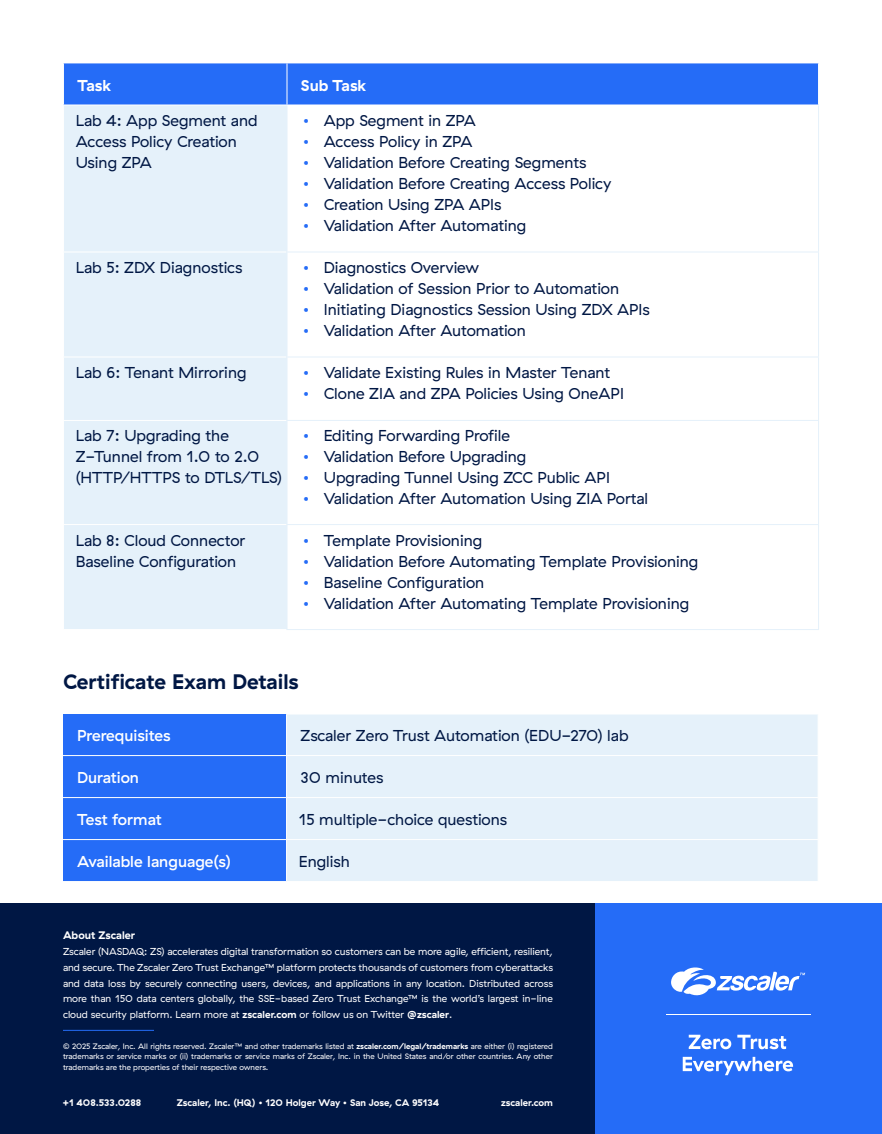
<style>
.page{position:relative;width:882px;height:1134px;background:#fff}
.page>*{position:absolute;margin:0;border:0;box-sizing:border-box;transform-origin:0 0}
.t1{font:700 21px "GT Haptik ZS";color:#001744}
.t2{font:15.75px/21px "GT Haptik ZS";color:#001744}
.t3{font:500 15.75px "GT Haptik ZS";color:#fff}
.t4{font:700 15.75px "GT Haptik ZS";color:#fff}
.t5{font:700 10.94px "GT Haptik ZS";color:#fff}
.t6{font:10.06px/15.8px "GT Haptik ZS";color:#fff;text-align:justify}
.t7{font:700 9.62px "GT Haptik ZS";color:#fff}
.t8{font:7.88px/10.5px "GT Haptik ZS";color:#fff;text-align:justify}
.s1{color:#256cf7}
.s2{font-weight:700}
</style>
<div class="page">
<div style="left:0;top:903px;width:595px;height:231px;background:#001744"></div>
<div style="left:595px;top:903px;width:287px;height:231px;background:#256cf7"></div>
<hr style="left:63px;top:1030px;width:91px;height:1px;background:#256cf7">
<div style="left:63px;top:714px;width:223px;height:167px;background:#256cf7"></div>
<div style="left:287px;top:715px;width:531px;height:166px;background:#e5f1fa"></div>
<hr style="left:63px;top:755px;width:223px;height:1px;background:#fff">
<hr style="left:63px;top:797px;width:223px;height:1px;background:#fff">
<hr style="left:63px;top:839px;width:223px;height:1px;background:#fff">
<hr style="left:286px;top:755px;width:533px;height:1px;background:#fff">
<hr style="left:286px;top:797px;width:533px;height:1px;background:#fff">
<hr style="left:286px;top:839px;width:533px;height:1px;background:#fff">
<div style="left:64px;top:63px;width:754px;height:42px;background:#256cf7"></div>
<div style="left:64px;top:106px;width:223px;height:523px;background:#e5f1fa"></div>
<hr style="left:287px;top:63px;width:1px;height:42px;background:#fff">
<hr style="left:63px;top:252px;width:224px;height:1px;background:#fff">
<hr style="left:63px;top:357px;width:224px;height:1px;background:#fff">
<hr style="left:63px;top:420px;width:224px;height:1px;background:#fff">
<hr style="left:63px;top:524px;width:224px;height:1px;background:#fff">
<hr style="left:287px;top:105px;width:1px;height:147px;background:#e5f1fa">
<hr style="left:287px;top:252px;width:1px;height:105px;background:#e5f1fa">
<hr style="left:287px;top:357px;width:1px;height:63px;background:#e5f1fa">
<hr style="left:287px;top:421px;width:1px;height:103px;background:#e5f1fa">
<hr style="left:287px;top:525px;width:1px;height:104px;background:#e5f1fa">
<hr style="left:818px;top:105px;width:1px;height:147px;background:#e5f1fa">
<hr style="left:818px;top:252px;width:1px;height:105px;background:#e5f1fa">
<hr style="left:818px;top:357px;width:1px;height:63px;background:#e5f1fa">
<hr style="left:818px;top:421px;width:1px;height:103px;background:#e5f1fa">
<hr style="left:818px;top:525px;width:1px;height:104px;background:#e5f1fa">
<hr style="left:287px;top:252px;width:532px;height:1px;background:#e5f1fa">
<hr style="left:287px;top:357px;width:532px;height:1px;background:#e5f1fa">
<hr style="left:287px;top:420px;width:532px;height:1px;background:#e5f1fa">
<hr style="left:287px;top:524px;width:532px;height:1px;background:#e5f1fa">
<hr style="left:287px;top:629px;width:532px;height:1px;background:#e5f1fa">
<hr style="left:666px;top:1014px;width:144px;height:1px;background:#fff">
<svg style="left:671px;top:967px;width:134px;height:29px"></svg>
<svg style="left:689px;top:1035px;width:42px;height:14px"></svg>
<svg style="left:737px;top:1035px;width:49px;height:14px"></svg>
<svg style="left:683px;top:1057px;width:110px;height:18px"></svg>
<p class="t4" style="left:77px;top:75px;width:35px">Task</p>
<p class="t4" style="left:301px;top:75px;width:67px">Sub Task</p>
<p class="t2" style="left:76px;top:110px;width:183px">Lab 4: App Segment and<br>Access Policy Creation<br>Using ZPA</p>
<p class="t2" style="left:303px;top:110px;width:175px"><span class="s1">•</span> App Segment in ZPA</p>
<p class="t2" style="left:303px;top:131px;width:171px"><span class="s1">•</span> Access Policy in ZPA</p>
<p class="t2" style="left:303px;top:152px;width:285px"><span class="s1">•</span> Validation Before Creating Segments</p>
<p class="t2" style="left:303px;top:173px;width:310px"><span class="s1">•</span> Validation Before Creating Access Policy</p>
<p class="t2" style="left:303px;top:194px;width:200px"><span class="s1">•</span> Creation Using ZPA APIs</p>
<p class="t2" style="left:303px;top:215px;width:225px"><span class="s1">•</span> Validation After Automating</p>
<p class="t2" style="left:76px;top:257px;width:168px">Lab 5: ZDX Diagnostics</p>
<p class="t2" style="left:303px;top:257px;width:178px"><span class="s1">•</span> Diagnostics Overview</p>
<p class="t2" style="left:303px;top:278px;width:318px"><span class="s1">•</span> Validation of Session Prior to Automation</p>
<p class="t2" style="left:303px;top:299px;width:349px"><span class="s1">•</span> Initiating Diagnostics Session Using ZDX APIs</p>
<p class="t2" style="left:303px;top:320px;width:225px"><span class="s1">•</span> Validation After Automation</p>
<p class="t2" style="left:76px;top:362px;width:172px">Lab 6: Tenant Mirroring</p>
<p class="t2" style="left:303px;top:362px;width:309px"><span class="s1">•</span> Validate Existing Rules in Master Tenant</p>
<p class="t2" style="left:303px;top:383px;width:323px"><span class="s1">•</span> Clone ZIA and ZPA Policies Using OneAPI</p>
<p class="t2" style="left:76px;top:425px;width:208px">Lab 7: Upgrading the<br>Z-Tunnel from 1.0 to 2.0 (HTTP/HTTPS to DTLS/TLS)</p>
<p class="t2" style="left:303px;top:425px;width:209px"><span class="s1">•</span> Editing Forwarding Profile</p>
<p class="t2" style="left:303px;top:446px;width:225px"><span class="s1">•</span> Validation Before Upgrading</p>
<p class="t2" style="left:303px;top:467px;width:309px"><span class="s1">•</span> Upgrading Tunnel Using ZCC Public API</p>
<p class="t2" style="left:303px;top:488px;width:347px"><span class="s1">•</span> Validation After Automation Using ZIA Portal</p>
<p class="t2" style="left:76px;top:530px;width:171px">Lab 8: Cloud Connector<br>Baseline Configuration</p>
<p class="t2" style="left:303px;top:530px;width:181px"><span class="s1">•</span> Template Provisioning</p>
<p class="t2" style="left:303px;top:551px;width:397px"><span class="s1">•</span> Validation Before Automating Template Provisioning</p>
<p class="t2" style="left:303px;top:572px;width:183px"><span class="s1">•</span> Baseline Configuration</p>
<p class="t2" style="left:303px;top:593px;width:388px"><span class="s1">•</span> Validation After Automating Template Provisioning</p>
<h1 class="t1" style="left:63px;top:669px;width:237px">Certificate Exam Details</h1>
<p class="t3" style="left:77px;top:726px;width:95px">Prerequisites</p>
<p class="t2" style="left:301px;top:725px;width:329px">Zscaler Zero Trust Automation (EDU-270) lab</p>
<p class="t3" style="left:77px;top:768px;width:64px">Duration</p>
<p class="t2" style="left:301px;top:767px;width:84px">30 minutes</p>
<p class="t3" style="left:77px;top:810px;width:86px">Test format</p>
<p class="t2" style="left:299px;top:809px;width:210px">15 multiple-choice questions</p>
<p class="t3" style="left:77px;top:852px;width:156px">Available language(s)</p>
<p class="t2" style="left:299px;top:851px;width:53px">English</p>
<p class="t5" style="left:63px;top:929px;width:74px">About Zscaler</p>
<p class="t6" style="left:63px;top:944px;width:492px">Zscaler (NASDAQ: ZS) accelerates digital transformation so customers can be more agile, efficient, resilient, and secure. The Zscaler Zero Trust Exchange™ platform protects thousands of customers from cyberattacks and data loss by securely connecting users, devices, and applications in any location. Distributed across more than 150 data centers globally, the SSE-based Zero Trust Exchange™ is the world’s largest in-line cloud security platform. Learn more at <span class="s2">zscaler.com</span> or follow us on Twitter <span class="s2">@zscaler</span>.</p>
<p class="t8" style="left:63px;top:1041px;width:492px">© 2025 Zscaler, Inc. All rights reserved. Zscaler™ and other trademarks listed at <span class="s2">zscaler.com/legal/trademarks</span> are either (i) registered trademarks or service marks or (ii) trademarks or service marks of Zscaler, Inc. in the United States and/or other countries. Any other trademarks are the properties of their respective owners.</p>
<p class="t7" style="left:63px;top:1097px;width:80px">+1 408.533.0288</p>
<p class="t7" style="left:177px;top:1097px;width:264px">Zscaler, Inc. (HQ) • 120 Holger Way • San Jose, CA 95134</p>
<p class="t7" style="left:501px;top:1097px;width:53px">zscaler.com</p>
</div>
